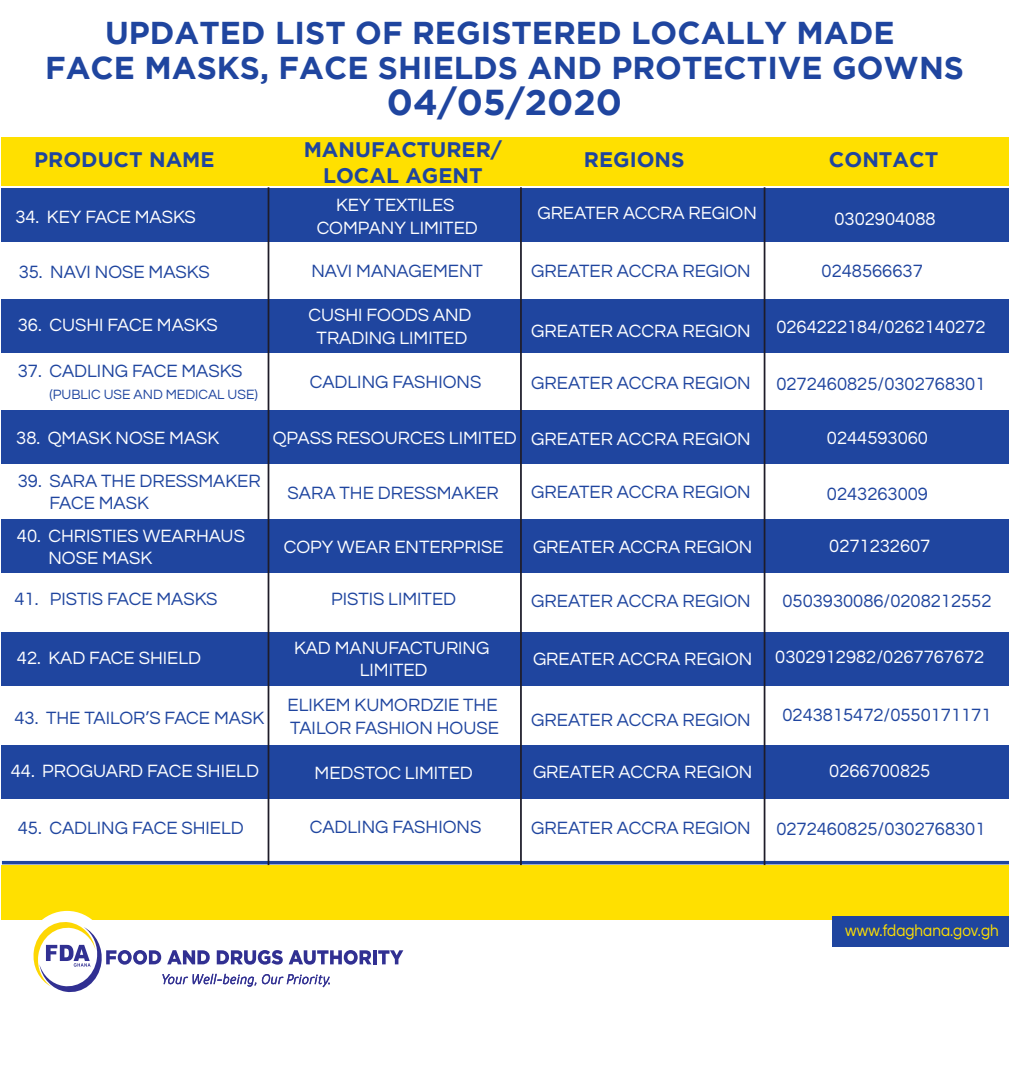
<style>
.page{position:relative;width:1009px;height:1091px;background:#fff}
.page>*{position:absolute;margin:0;border:0;box-sizing:border-box;transform-origin:0 0}
.t1{font:700 35.96px "Gotham";color:#1f459f}
.t2{font:700 31.5px/35px "Gotham";color:#1f459f;text-align:center}
.t3{font:700 21px/25.2px "Gotham";color:#1f459f;text-align:center}
.t4{font:18.55px/22.2px "Questrial";color:#1f459f}
.t5{font:18.55px/22.2px "Questrial";color:#fff;text-align:center}
.t6{font:16.62px "Questrial";color:#ffe000;scale:.92 1}
.t7{font:14px "Questrial";color:#1f459f}
</style>
<div class="page">
<div style="left:1px;top:410px;width:1007px;height:53px;background:#1f459f"></div>
<div style="left:1px;top:518px;width:1007px;height:54px;background:#1f459f"></div>
<div style="left:1px;top:632px;width:1007px;height:53px;background:#1f459f"></div>
<div style="left:1px;top:745px;width:1007px;height:53px;background:#1f459f"></div>
<div style="left:1px;top:299px;width:1007px;height:53px;background:#1f459f"></div>
<div style="left:1px;top:188px;width:1007px;height:53px;background:#1f459f"></div>
<div style="left:2px;top:865px;width:1006px;height:102px;background:#ffe000"></div>
<div style="left:1px;top:920px;width:1007px;height:87px;background:#fff"></div>
<div style="left:25px;top:910px;width:84px;height:92px;background:#fff;border-radius:50%"></div>
<hr style="left:373px;top:950px;width:3px;height:14px;background:#313092">
<svg style="left:378px;top:950px;width:25px;height:14px"></svg>
<svg style="left:33px;top:919px;width:338px;height:74px"></svg>
<div style="left:832px;top:915px;width:176px;height:31px;background:#1f459f"></div>
<svg style="left:2px;top:860px;width:1006px;height:4px;fill:#1f459f"></svg>
<div style="left:1px;top:137px;width:1007px;height:49px;background:#ffe000"></div>
<hr style="left:267px;top:187px;width:2px;height:677px;background:#1e1c29">
<hr style="left:763px;top:187px;width:2px;height:677px;background:#1e1c29">
<hr style="left:520px;top:187px;width:1px;height:677px;background:#1e1c29">
<h2 class="t2" style="left:45px;top:15px;width:920px">UPDATED LIST OF REGISTERED LOCALLY MADE<br>FACE MASKS, FACE SHIELDS AND PROTECTIVE GOWNS</h2>
<h1 class="t1" style="left:387px;top:81px;width:237px">04/05/2020</h1>
<p class="t3" style="left:34px;top:146px;width:182px">PRODUCT NAME</p>
<p class="t3" style="left:304px;top:137px;width:200px">MANUFACTURER/<br>LOCAL AGENT</p>
<p class="t3" style="left:584px;top:146px;width:102px">REGIONS</p>
<p class="t3" style="left:828px;top:146px;width:111px">CONTACT</p>
<p class="t5" style="left:317px;top:195px;width:162px">KEY TEXTILES<br>COMPANY LIMITED</p>
<p class="t5" style="left:15px;top:206px;width:182px">34. KEY FACE MASKS</p>
<p class="t5" style="left:537px;top:203px;width:221px">GREATER ACCRA REGION</p>
<p class="t5" style="left:834px;top:208px;width:103px">0302904088</p>
<p class="t4" style="left:19px;top:261px;width:192px">35. NAVI NOSE MASKS</p>
<p class="t5" style="left:18px;top:314px;width:202px">36. CUSHI FACE MASKS</p>
<p class="t4" style="left:18px;top:360px;width:226px">37. CADLING FACE MASKS</p>
<p class="t7" style="left:49px;top:387px;width:210px">(PUBLIC USE AND MEDICAL USE)</p>
<p class="t5" style="left:16px;top:427px;width:204px">38. QMASK NOSE MASK</p>
<p class="t4" style="left:49px;top:470px;width:213px;text-indent:-32px">39. SARA THE DRESSMAKER<br>FACE MASK</p>
<p class="t5" style="left:48px;top:525px;width:198px;text-align:left;text-indent:-32px">40. CHRISTIES WEARHAUS<br>NOSE MASK</p>
<p class="t4" style="left:14px;top:588px;width:204px">41. PISTIS FACE MASKS</p>
<p class="t4" style="left:311px;top:260px;width:173px">NAVI MANAGEMENT</p>
<p class="t5" style="left:308px;top:304px;width:165px">CUSHI FOODS AND<br>TRADING LIMITED</p>
<p class="t4" style="left:310px;top:371px;width:173px">CADLING FASHIONS</p>
<p class="t4" style="left:531px;top:260px;width:221px">GREATER ACCRA REGION</p>
<p class="t4" style="left:821px;top:260px;width:103px">0248566637</p>
<p class="t5" style="left:531px;top:320px;width:221px">GREATER ACCRA REGION</p>
<p class="t5" style="left:776px;top:315px;width:210px">0264222184/0262140272</p>
<p class="t4" style="left:531px;top:372px;width:221px">GREATER ACCRA REGION</p>
<p class="t4" style="left:776px;top:373px;width:210px">0272460825/0302768301</p>
<p class="t5" style="left:273px;top:426px;width:245px">QPASS RESOURCES LIMITED</p>
<p class="t4" style="left:287px;top:482px;width:213px">SARA THE DRESSMAKER</p>
<p class="t4" style="left:826px;top:483px;width:103px">0243263009</p>
<p class="t5" style="left:826px;top:427px;width:103px">0244593060</p>
<p class="t5" style="left:531px;top:428px;width:221px">GREATER ACCRA REGION</p>
<p class="t4" style="left:531px;top:481px;width:221px">GREATER ACCRA REGION</p>
<p class="t5" style="left:284px;top:536px;width:221px">COPY WEAR ENTERPRISE</p>
<p class="t4" style="left:331px;top:588px;width:126px">PISTIS LIMITED</p>
<p class="t5" style="left:533px;top:536px;width:221px">GREATER ACCRA REGION</p>
<p class="t4" style="left:531px;top:590px;width:221px">GREATER ACCRA REGION</p>
<p class="t5" style="left:829px;top:535px;width:103px">0271232607</p>
<p class="t4" style="left:782px;top:590px;width:210px">0503930086/0208212552</p>
<p class="t5" style="left:17px;top:647px;width:186px">42. KAD FACE SHIELD</p>
<p class="t5" style="left:294px;top:637px;width:197px">KAD MANUFACTURING<br>LIMITED</p>
<p class="t5" style="left:533px;top:646px;width:453px">GREATER ACCRA REGION 0302912982/0267767672</p>
<p class="t4" style="left:287px;top:694px;width:213px">ELIKEM KUMORDZIE THE<br>TAILOR FASHION HOUSE</p>
<p class="t4" style="left:15px;top:706px;width:251px">43. THE TAILOR’S FACE MASK</p>
<p class="t4" style="left:782px;top:704px;width:210px">0243815472/0550171171</p>
<p class="t4" style="left:531px;top:708px;width:221px">GREATER ACCRA REGION</p>
<p class="t5" style="left:11px;top:760px;width:250px">44. PROGUARD FACE SHIELD</p>
<p class="t5" style="left:314px;top:761px;width:160px">MEDSTOC LIMITED</p>
<p class="t5" style="left:533px;top:761px;width:221px">GREATER ACCRA REGION</p>
<p class="t5" style="left:829px;top:759px;width:103px">0266700825</p>
<p class="t4" style="left:18px;top:816px;width:227px">45. CADLING FACE SHIELD</p>
<p class="t4" style="left:310px;top:816px;width:173px">CADLING FASHIONS</p>
<p class="t4" style="left:531px;top:817px;width:221px">GREATER ACCRA REGION</p>
<p class="t4" style="left:776px;top:817px;width:210px">0272460825/0302768301</p>
<p class="t6" style="left:845px;top:922px;width:168px">www.fdaghana.gov.gh</p>
</div>
